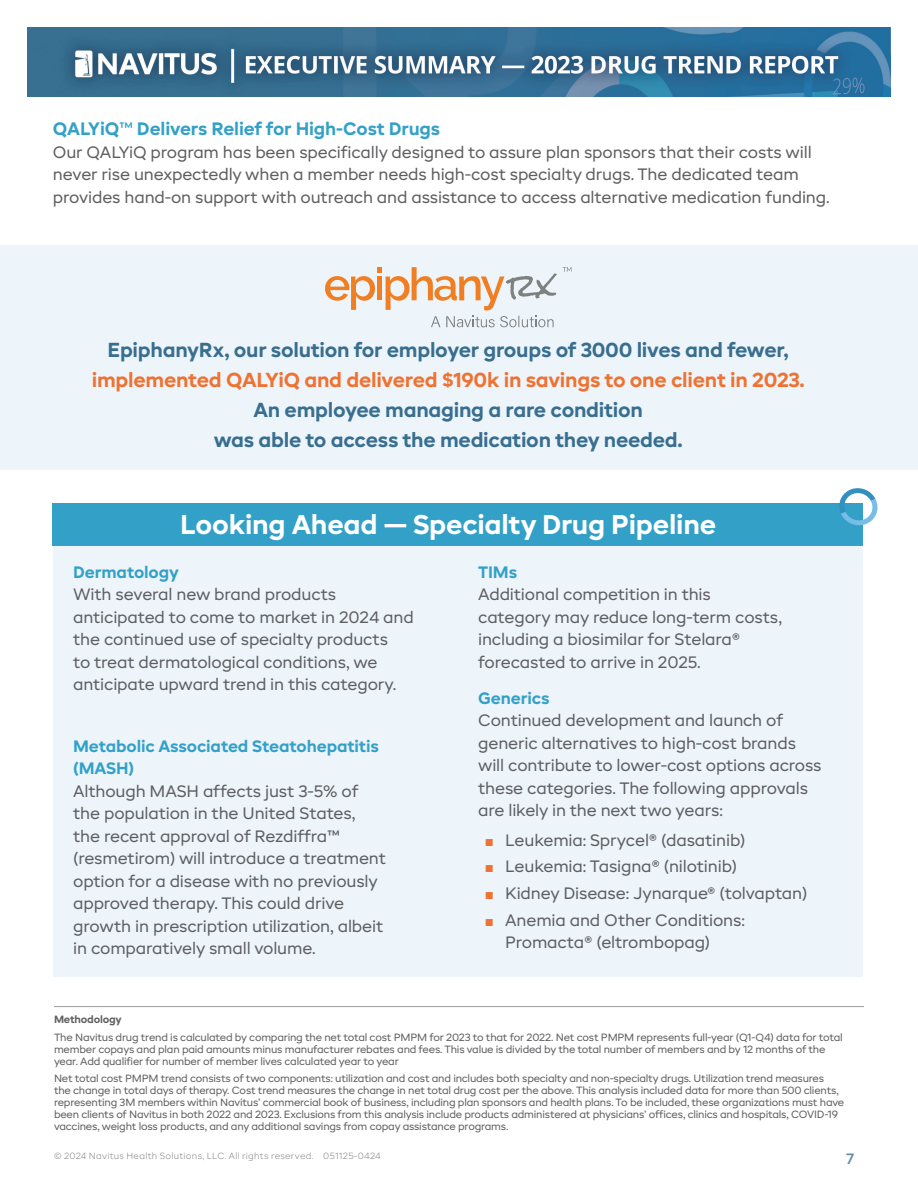
<style>
.page{position:relative;width:918px;height:1188px;background:#fff}
.page>*{position:absolute;margin:0;border:0;box-sizing:border-box;transform-origin:0 0}
.t1{font:700 27px "BR Candor";letter-spacing:-.01em;color:#fff}
.t2{font:700 20.25px/30px "BR Candor";letter-spacing:-.015em;color:#386e8f;text-align:center}
.t3{font:700 18px "BR Candor";letter-spacing:-.01em;color:#33a1c7}
.t4{font:16.5px/22.5px "BR Candor";letter-spacing:-.01em;color:#5f5f62}
.t5{font:700 16.5px/22.5px "BR Candor";letter-spacing:-.01em;color:#33a1c7}
.t6{font:600 15px "BR Candor";color:#6690ab}
.t7{font:10.5px/12px "BR Candor";letter-spacing:-.02em;color:#5f5f62}
.t8{font:700 10.5px "BR Candor";letter-spacing:-.02em;color:#5f5f62}
.t9{font:300 9px "BR Candor";letter-spacing:.03em;color:#848689}
.s1{font-weight:400}
.s2{color:#ef7232}
.s3{font-family:"Arial";font-size:15px;color:#ef7232}
</style>
<div class="page">
<div style="left:0;top:245px;width:918px;height:225px;background:#edf4fa"></div>
<div style="left:53px;top:503px;width:810px;height:43px;background:#33a1c7"></div>
<div style="left:53px;top:546px;width:405px;height:174px;background:#edf4fa"></div>
<div style="left:458px;top:546px;width:405px;height:431px;background:#edf4fa"></div>
<div style="left:53px;top:720px;width:405px;height:257px;background:#edf4fa"></div>
<hr style="left:54px;top:1006px;width:810px;height:1px;background:#9b9ca0">
<img style="left:27px;top:27px;width:864px;height:69px">
<svg style="left:563px;top:267px;width:8px;height:5px"></svg>
<svg style="left:325px;top:267px;width:232px;height:60px"></svg>
<svg style="left:839px;top:488px;width:39px;height:38px"></svg>
<p class="t3" style="left:53px;top:118px;width:389px">QALYiQ<span class="s1">™</span> Delivers Relief for High-Cost Drugs</p>
<p class="t4" style="left:53px;top:141px;width:778px">Our QALYiQ program has been specifically designed to assure plan sponsors that their costs will never rise unexpectedly when a member needs high-cost specialty drugs. The dedicated team provides hand-on support with outreach and assistance to access alternative medication funding.</p>
<p class="t2" style="left:108px;top:335px;width:683px">EpiphanyRx, our solution for employer groups of 3000 lives and fewer,</p>
<p class="t2" style="left:92px;top:365px;width:714px"><span class="s2">implemented QALYiQ and delivered $190k in savings to one client in 2023.<br></span>An employee managing a rare condition<br>was able to access the medication they needed.</p>
<p class="t1" style="left:180px;top:508px;width:538px">Looking Ahead — Specialty Drug Pipeline</p>
<p class="t5" style="left:73px;top:561px;width:107px">Dermatology</p>
<p class="t4" style="left:73px;top:583px;width:342px">With several new brand products anticipated to come to market in 2024 and the continued use of specialty products<br>to treat dermatological conditions, we anticipate upward trend in this category.</p>
<p class="t5" style="left:73px;top:735px;width:307px">Metabolic Associated Steatohepatitis (MASH)</p>
<p class="t4" style="left:73px;top:780px;width:314px">Although MASH affects just 3-5% of the population in the United States, the recent approval of Rezdiffra™ (resmetirom) will introduce a treatment option for a disease with no previously approved therapy. This could drive growth in prescription utilization, albeit in comparatively small volume.</p>
<p class="t5" style="left:478px;top:561px;width:41px">TIMs</p>
<p class="t4" style="left:478px;top:583px;width:305px">Additional competition in this category may reduce long-term costs, including a biosimilar for Stelara® forecasted to arrive in 2025.</p>
<p class="t5" style="left:478px;top:687px;width:73px">Generics</p>
<p class="t4" style="left:478px;top:709px;width:345px">Continued development and launch of generic alternatives to high-cost brands will contribute to lower-cost options across these categories. The following approvals are likely in the next two years:</p>
<p class="t4" style="left:485px;top:828px;width:262px"><span class="s3">■</span> Leukemia: Sprycel® (dasatinib)</p>
<p class="t4" style="left:485px;top:855px;width:254px"><span class="s3">■</span> Leukemia: Tasigna® (nilotinib)</p>
<p class="t4" style="left:485px;top:882px;width:324px"><span class="s3">■</span> Kidney Disease: Jynarque® (tolvaptan)</p>
<p class="t4" style="left:505px;top:909px;width:241px;text-indent:-20px"><span class="s3">■</span> Anemia and Other Conditions:<br>Promacta® (eltrombopag)</p>
<p class="t8" style="left:54px;top:1013px;width:69px">Methodology</p>
<p class="t7" style="left:54px;top:1031px;width:790px">The Navitus drug trend is calculated by comparing the net total cost PMPM for 2023 to that for 2022. Net cost PMPM represents full-year (Q1-Q4) data for total member copays and plan paid amounts minus manufacturer rebates and fees. This value is divided by the total number of members and by 12 months of the year. Add qualifier for number of member lives calculated year to year</p>
<p class="t7" style="left:54px;top:1072px;width:792px">Net total cost PMPM trend consists of two components: utilization and cost and includes both specialty and non-specialty drugs. Utilization trend measures<br>the change in total days of therapy. Cost trend measures the change in net total drug cost per the above. This analysis included data for more than 500 clients, representing 3M members within Navitus’ commercial book of business, including plan sponsors and health plans. To be included, these organizations must have been clients of Navitus in both 2022 and 2023. Exclusions from this analysis include products administered at physicians’ offices, clinics and hospitals, COVID-19 vaccines, weight loss products, and any additional savings from copay assistance programs.</p>
<p class="t9" style="left:54px;top:1151px;width:328px">© 2024 Navitus Health Solutions, LLC. All rights reserved. 051125-0424</p>
<p class="t6" style="left:846px;top:1149px;width:10px">7</p>
</div>
